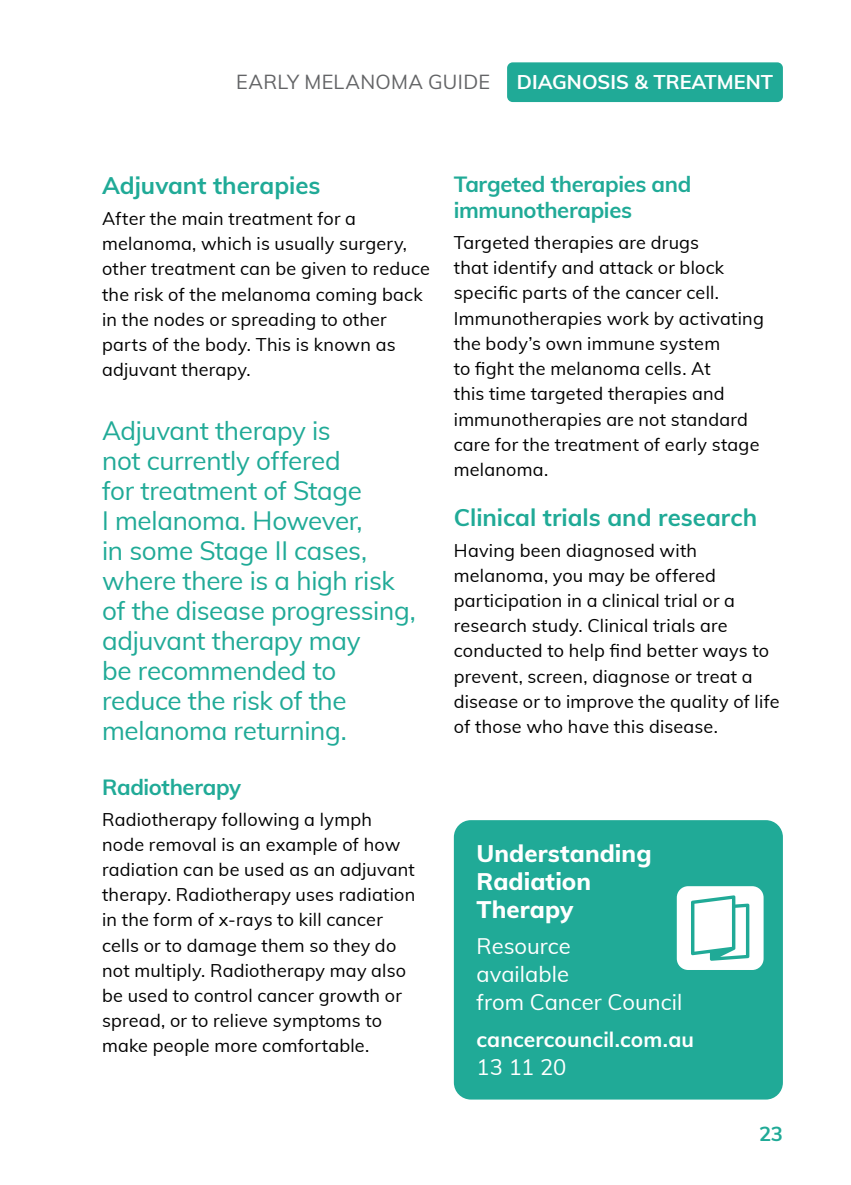
<style>
.page{position:relative;width:851px;height:1185px;background:#fff}
.page>*{position:absolute;margin:0;border:0;box-sizing:border-box;transform-origin:0 0}
.Pull_quote___LIGHT_T{font:26px/30px "Muli";letter-spacing:-.015em;color:#20aa97}
.Secondary_Heading{font:700 24px "Muli";color:#20aa97}
.Heading_2___WHITE{font:800 24px/28px "Muli";color:#fff}
.Heading_3___LIGHT_TE{font:700 22px/26px "Muli";letter-spacing:-.015em;color:#20aa97}
.Heading_2___WHITE-2{font:22px/28px "Muli";color:#fff}
.Heading_2___WHITE-3{font:700 21px "Muli";letter-spacing:.005em;color:#fff}
.t1{font:700 20.2px "Muli";color:#20aa97}
.t2{font:700 19.8px "Muli";color:#fff}
.t3{font:19.8px "Muli";letter-spacing:.015em;color:#636466}
.Body___BLACK{font:18px/25.2px "Muli";letter-spacing:.01em;color:#000}
</style>
<div class="page">
<div style="left:454px;top:820px;width:328px;height:279px;background:#20aa97;border-radius:17px"></div>
<div style="left:676px;top:886px;width:87px;height:84px;background:#fff;border-radius:11px"></div>
<svg style="left:691px;top:895px;width:58px;height:66px"></svg>
<div style="left:507px;top:62px;width:275px;height:40px;background:#20aa97;border-radius:6px"></div>
<p class="t3" style="left:236px;top:67px;width:255px">EARLY MELANOMA GUIDE</p>
<p class="t2" style="left:517px;top:68px;width:257px">DIAGNOSIS &amp; TREATMENT</p>
<p class="Secondary_Heading" style="left:102px;top:168px;width:220px">Adjuvant therapies</p>
<p class="Body___BLACK" style="left:102px;top:205px;width:329px">After the main treatment for a melanoma, which is usually surgery, other treatment can be given to reduce the risk of the melanoma coming back in the nodes or spreading to other parts of the body. This is known as adjuvant therapy.</p>
<p class="Pull_quote___LIGHT_T" style="left:102px;top:415px;width:315px">Adjuvant therapy is<br>not currently offered<br>for treatment of Stage<br>I melanoma. However,<br>in some Stage II cases, where there is a high risk of the disease progressing, adjuvant therapy may<br>be recommended to reduce the risk of the melanoma returning.</p>
<p class="Heading_3___LIGHT_TE" style="left:102px;top:773px;width:140px">Radiotherapy</p>
<p class="Body___BLACK" style="left:102px;top:806px;width:314px">Radiotherapy following a lymph node removal is an example of how radiation can be used as an adjuvant therapy. Radiotherapy uses radiation in the form of x-rays to kill cancer cells or to damage them so they do not multiply. Radiotherapy may also be used to control cancer growth or spread, or to relieve symptoms to make people more comfortable.</p>
<p class="Heading_3___LIGHT_TE" style="left:454px;top:170px;width:239px">Targeted therapies and immunotherapies</p>
<p class="Body___BLACK" style="left:454px;top:229px;width:311px">Targeted therapies are drugs<br>that identify and attack or block specific parts of the cancer cell.<br>Immunotherapies work by activating the body’s own immune system<br>to fight the melanoma cells. At<br>this time targeted therapies and immunotherapies are not standard care for the treatment of early stage melanoma.</p>
<p class="Secondary_Heading" style="left:454px;top:500px;width:305px">Clinical trials and research</p>
<p class="Body___BLACK" style="left:454px;top:537px;width:327px">Having been diagnosed with melanoma, you may be offered participation in a clinical trial or a research study. Clinical trials are conducted to help find better ways to prevent, screen, diagnose or treat a disease or to improve the quality of life of those who have this disease.</p>
<p class="Heading_2___WHITE" style="left:476px;top:838px;width:176px">Understanding<br>Radiation<br>Therapy</p>
<p class="Heading_2___WHITE-2" style="left:476px;top:931px;width:207px">Resource<br>available<br>from Cancer Council</p>
<p class="Heading_2___WHITE-3" style="left:476px;top:1024px;width:219px">cancercouncil.com.au</p>
<p class="Heading_2___WHITE-2" style="left:476px;top:1052px;width:91px">13 11 20</p>
<p class="t1" style="left:758px;top:1119px;width:25px">23</p>
</div>
